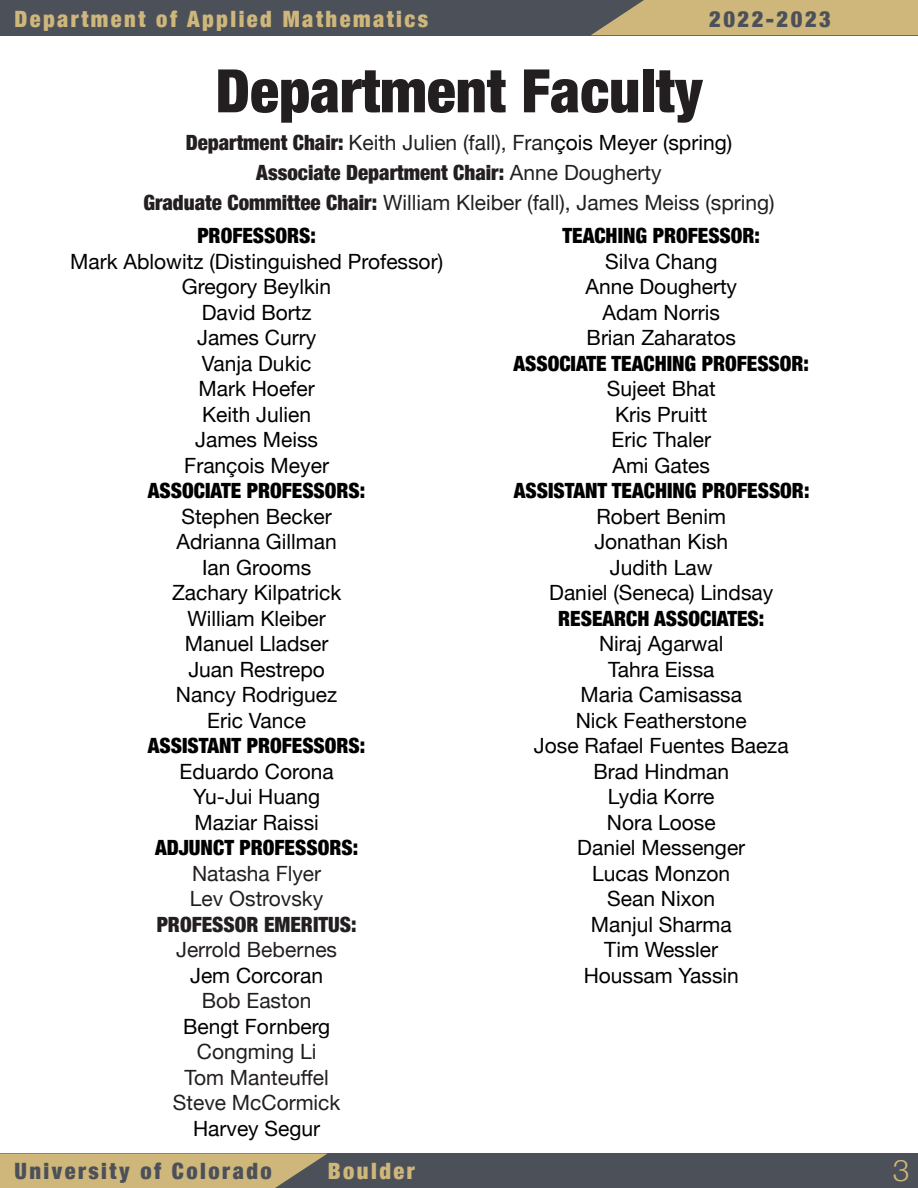
<style>
.page{position:relative;width:918px;height:1188px;background:#fff}
.page>*{position:absolute;margin:0;border:0;box-sizing:border-box;transform-origin:0 0}
.Titles{font:900 condensed 60px "Helvetica Neue";color:#231f20}
.t1{font:300 30px "Helvetica Neue";color:#cfb77b}
.t2{font:900 condensed 22.5px "Helvetica Neue";letter-spacing:.11em;color:#cfb77b}
.t3{font:900 condensed 22.5px "Helvetica Neue";letter-spacing:.11em;color:#4c5159}
.Titles-2{font:21px "Helvetica Neue";color:#000}
.t4{font:21px "Helvetica Neue";color:#231f20}
.t5{font:900 condensed 21px "Helvetica Neue";color:#000}
.t6{font:900 condensed 21px "Helvetica Neue";color:#231f20}
.s1{font-weight:900;font-stretch:condensed}
.s2{color:#000}
.s3{font-weight:400;font-stretch:normal}
</style>
<div class="page">
<div style="left:0;top:1154px;width:918px;height:34px;background:#4c5159"></div>
<svg style="left:0;top:1153px;width:328px;height:35px;background:#c2ad77"></svg>
<div style="left:0;top:0;width:917px;height:35px;background:#4c5159"></div>
<svg style="left:591px;top:0;width:327px;height:35px;background:#c4ae78"></svg>
<p class="t2" style="left:14px;top:0;width:415px">Department of Applied Mathematics</p>
<p class="t3" style="left:709px;top:1px;width:123px">2022-2023</p>
<p class="Titles" style="left:216px;top:42px;width:488px">Department Faculty</p>
<p class="t4" style="left:186px;top:127px;width:548px"><span class="s1">Department Chair:</span> Keith Julien (fall), Fran<span class="s2">çois Meyer (spring)</span></p>
<p class="t6" style="left:256px;top:155px;width:407px">Associate Department Chair: <span class="s3">Anne Dougherty</span></p>
<p class="t4" style="left:143px;top:187px;width:633px"><span class="s1">Graduate Committee Chair:</span> William Kleiber (fall), James Meiss (spring)</p>
<p class="t5" style="left:197px;top:218px;width:120px">PROFESSORS:</p>
<p class="Titles-2" style="left:70px;top:246px;width:374px">Mark Ablowitz (Distinguished Professor)</p>
<p class="Titles-2" style="left:182px;top:272px;width:151px">Gregory Beylkin</p>
<p class="Titles-2" style="left:202px;top:297px;width:111px">David Bortz</p>
<p class="Titles-2" style="left:197px;top:323px;width:121px">James Curry</p>
<p class="Titles-2" style="left:202px;top:348px;width:111px">Vanja Dukic</p>
<p class="Titles-2" style="left:199px;top:374px;width:118px">Mark Hoefer</p>
<p class="Titles-2" style="left:202px;top:399px;width:110px">Keith Julien</p>
<p class="Titles-2" style="left:195px;top:425px;width:124px">James Meiss</p>
<p class="Titles-2" style="left:184px;top:450px;width:146px">François Meyer</p>
<p class="t5" style="left:148px;top:473px;width:219px">ASSOCIATE PROFESSORS:</p>
<p class="Titles-2" style="left:181px;top:501px;width:152px">Stephen Becker</p>
<p class="Titles-2" style="left:177px;top:527px;width:162px">Adrianna Gillman</p>
<p class="Titles-2" style="left:202px;top:552px;width:111px">Ian Grooms</p>
<p class="Titles-2" style="left:172px;top:578px;width:171px">Zachary Kilpatrick</p>
<p class="Titles-2" style="left:187px;top:603px;width:140px">William Kleiber</p>
<p class="Titles-2" style="left:185px;top:629px;width:145px">Manuel Lladser</p>
<p class="Titles-2" style="left:188px;top:654px;width:138px">Juan Restrepo</p>
<p class="Titles-2" style="left:176px;top:680px;width:163px">Nancy Rodriguez</p>
<p class="Titles-2" style="left:207px;top:705px;width:100px">Eric Vance</p>
<p class="t5" style="left:148px;top:728px;width:219px">ASSISTANT PROFESSORS:</p>
<p class="Titles-2" style="left:180px;top:756px;width:156px">Eduardo Corona</p>
<p class="Titles-2" style="left:193px;top:782px;width:128px">Yu-Jui Huang</p>
<p class="Titles-2" style="left:194px;top:807px;width:126px">Maziar Raissi</p>
<p class="t5" style="left:155px;top:830px;width:205px">ADJUNCT PROFESSORS:</p>
<p class="t4" style="left:192px;top:858px;width:131px">Natasha Flyer</p>
<p class="t4" style="left:190px;top:884px;width:135px">Lev Ostrovsky</p>
<p class="t6" style="left:157px;top:907px;width:201px">PROFESSOR EMERITUS:</p>
<p class="t4" style="left:176px;top:935px;width:163px">Jerrold Bebernes</p>
<p class="Titles-2" style="left:190px;top:960px;width:135px">Jem Corcoran</p>
<p class="t4" style="left:202px;top:986px;width:111px">Bob Easton</p>
<p class="Titles-2" style="left:183px;top:1011px;width:149px">Bengt Fornberg</p>
<p class="t4" style="left:197px;top:1037px;width:121px">Congming Li</p>
<p class="t4" style="left:184px;top:1062px;width:146px">Tom Manteuffel</p>
<p class="t4" style="left:173px;top:1088px;width:169px">Steve McCormick</p>
<p class="Titles-2" style="left:193px;top:1113px;width:129px">Harvey Segur</p>
<p class="t3" style="left:14px;top:1153px;width:259px">University of Colorado</p>
<p class="t2" style="left:328px;top:1153px;width:88px">Boulder</p>
<p class="t5" style="left:562px;top:218px;width:199px">TEACHING PROFESSOR:</p>
<p class="Titles-2" style="left:605px;top:246px;width:114px">Silva Chang</p>
<p class="Titles-2" style="left:585px;top:272px;width:153px">Anne Dougherty</p>
<p class="Titles-2" style="left:603px;top:297px;width:119px">Adam Norris</p>
<p class="Titles-2" style="left:587px;top:323px;width:151px">Brian Zaharatos</p>
<p class="t5" style="left:513px;top:346px;width:297px">ASSOCIATE TEACHING PROFESSOR:</p>
<p class="Titles-2" style="left:607px;top:374px;width:110px">Sujeet Bhat</p>
<p class="Titles-2" style="left:615px;top:399px;width:94px">Kris Pruitt</p>
<p class="Titles-2" style="left:612px;top:425px;width:101px">Eric Thaler</p>
<p class="Titles-2" style="left:612px;top:450px;width:99px">Ami Gates</p>
<p class="t5" style="left:514px;top:473px;width:297px">ASSISTANT TEACHING PROFESSOR:</p>
<p class="Titles-2" style="left:597px;top:501px;width:131px">Robert Benim</p>
<p class="Titles-2" style="left:594px;top:527px;width:135px">Jonathan Kish</p>
<p class="Titles-2" style="left:610px;top:552px;width:104px">Judith Law</p>
<p class="Titles-2" style="left:549px;top:578px;width:226px">Daniel (Seneca) Lindsay</p>
<p class="t5" style="left:558px;top:601px;width:208px">RESEARCH ASSOCIATES:</p>
<p class="Titles-2" style="left:599px;top:629px;width:126px">Niraj Agarwal</p>
<p class="Titles-2" style="left:608px;top:654px;width:108px">Tahra Eissa</p>
<p class="Titles-2" style="left:581px;top:680px;width:163px">Maria Camisassa</p>
<p class="Titles-2" style="left:576px;top:705px;width:173px">Nick Featherstone</p>
<p class="Titles-2" style="left:534px;top:731px;width:256px">Jose Rafael Fuentes Baeza</p>
<p class="Titles-2" style="left:593px;top:756px;width:137px">Brad Hindman</p>
<p class="Titles-2" style="left:608px;top:782px;width:108px">Lydia Korre</p>
<p class="Titles-2" style="left:607px;top:807px;width:110px">Nora Loose</p>
<p class="Titles-2" style="left:577px;top:833px;width:170px">Daniel Messenger</p>
<p class="Titles-2" style="left:592px;top:858px;width:140px">Lucas Monzon</p>
<p class="Titles-2" style="left:607px;top:884px;width:110px">Sean Nixon</p>
<p class="Titles-2" style="left:591px;top:909px;width:142px">Manjul Sharma</p>
<p class="Titles-2" style="left:604px;top:935px;width:115px">Tim Wessler</p>
<p class="Titles-2" style="left:584px;top:960px;width:157px">Houssam Yassin</p>
<h2 class="t1" style="left:893px;top:1146px;width:18px">3</h2>
</div>
